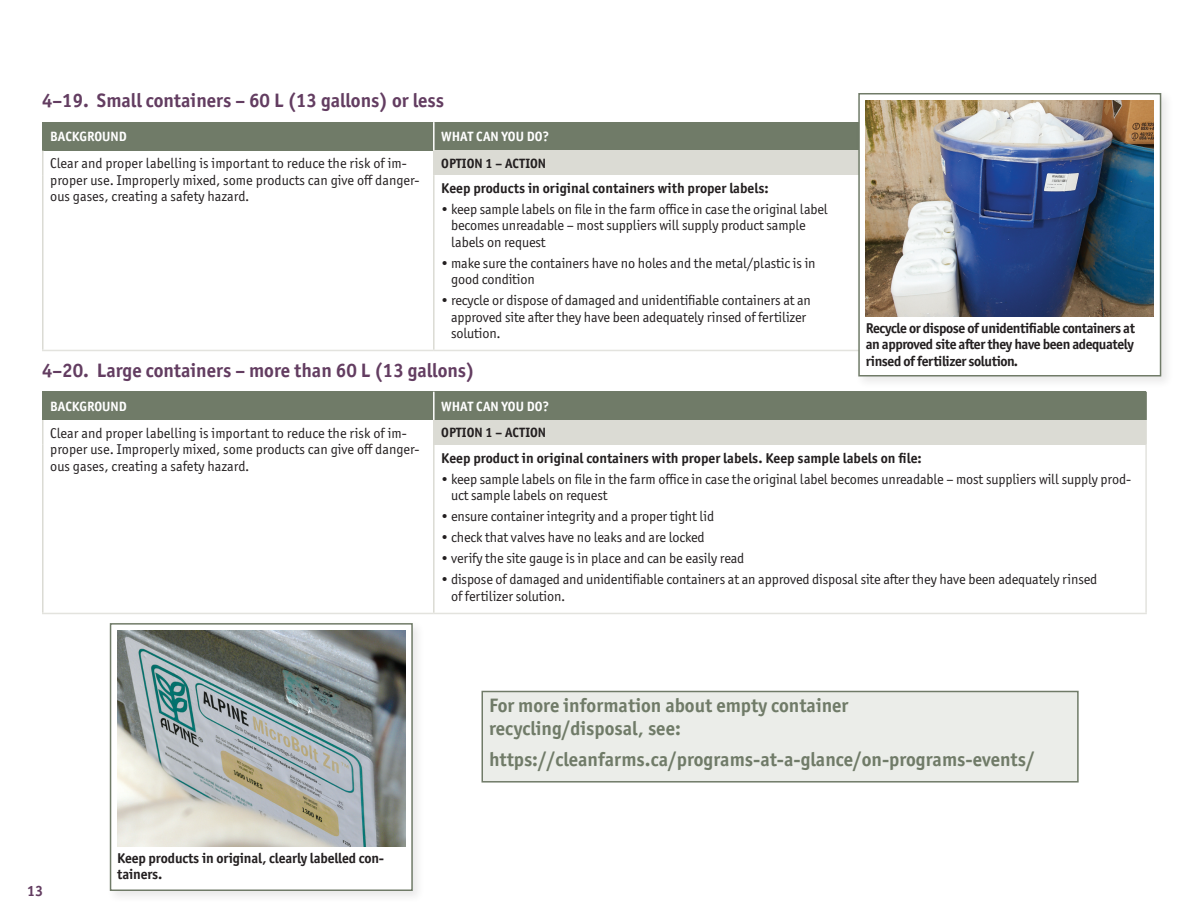
<style>
.page{position:relative;width:1188px;height:918px;background:#fff}
.page>*{position:absolute;margin:0;border:0;box-sizing:border-box;transform-origin:0 0}
.t1{font:700 19.5px/22.5px "Officina Sans ITC Pro";color:#707b68}
.t2{font:700 19.5px "Officina Sans ITC Pro";color:#633d61}
.t3{font:700 15px "Officina Sans ITC Pro";color:#633d61}
.t4{font:14.25px/16.5px "Officina Sans ITC Pro";letter-spacing:-.01em;color:#231f20}
.t5{font:700 14.25px/16.5px "Officina Sans ITC Pro";color:#231f20}
.t6{font:700 13.5px "Officina Sans ITC Pro";color:#fff}
.t7{font:700 13.5px "Officina Sans ITC Pro";color:#231f20}
</style>
<div class="page">
<div style="left:43px;top:122px;width:391px;height:28px;background:#707b68"></div>
<div style="left:434px;top:122px;width:712px;height:28px;background:#707b68"></div>
<div style="left:434px;top:150px;width:712px;height:25px;background:#dbdbd4"></div>
<hr style="left:42px;top:150px;width:2px;height:25px;background:#dbdbd4">
<hr style="left:42px;top:175px;width:2px;height:175px;background:#dbdbd4">
<hr style="left:433px;top:150px;width:2px;height:25px;background:#dbdbd4">
<hr style="left:42px;top:350px;width:392px;height:1px;background:#e3e3de">
<hr style="left:433px;top:175px;width:2px;height:175px;background:#dbdbd4">
<hr style="left:434px;top:350px;width:713px;height:1px;background:#e3e3de">
<hr style="left:42px;top:122px;width:2px;height:28px;background:#707b68">
<hr style="left:433px;top:122px;width:2px;height:28px;background:#fff">
<div style="left:43px;top:392px;width:391px;height:28px;background:#707b68"></div>
<div style="left:434px;top:392px;width:712px;height:28px;background:#707b68"></div>
<div style="left:434px;top:420px;width:712px;height:25px;background:#dbdbd4"></div>
<hr style="left:1145px;top:392px;width:2px;height:28px;background:#707b68">
<hr style="left:42px;top:420px;width:2px;height:25px;background:#dbdbd4">
<hr style="left:42px;top:445px;width:2px;height:168px;background:#dbdbd4">
<hr style="left:433px;top:420px;width:2px;height:25px;background:#dbdbd4">
<hr style="left:1145px;top:420px;width:2px;height:25px;background:#dbdbd4">
<hr style="left:42px;top:613px;width:392px;height:1px;background:#e3e3de">
<hr style="left:433px;top:445px;width:2px;height:168px;background:#dbdbd4">
<hr style="left:1145px;top:445px;width:2px;height:168px;background:#e3e3de">
<hr style="left:434px;top:613px;width:713px;height:1px;background:#e3e3de">
<hr style="left:42px;top:392px;width:2px;height:28px;background:#707b68">
<hr style="left:433px;top:392px;width:2px;height:28px;background:#fff">
<div style="left:482px;top:692px;width:596px;height:90px;background:#ebede9"></div>
<div style="left:482px;top:691px;width:597px;height:92px;border:2px solid #707b68"></div>
<div style="left:106px;top:619px;width:319px;height:285px;background:#f8f8f8"></div>
<div style="left:110px;top:623px;width:303px;height:268px;background:#fff;border:2px solid #707b68"></div>
<img style="left:117px;top:631px;width:288px;height:216px">
<div style="left:855px;top:89px;width:319px;height:300px;background:#f8f8f8"></div>
<div style="left:858px;top:93px;width:303px;height:283px;background:#fff;border:2px solid #707b68"></div>
<img style="left:866px;top:100px;width:288px;height:216px">
<h1 class="t2" style="left:42px;top:88px;width:404px">4–19. Small containers – 60 L (13 gallons) or less</h1>
<p class="t6" style="left:50px;top:128px;width:78px">BACKGROUND</p>
<p class="t6" style="left:441px;top:128px;width:109px">WHAT CAN YOU DO?</p>
<p class="t4" style="left:50px;top:155px;width:371px">Clear and proper labelling is important to reduce the risk of im&shy;proper use. Improperly mixed, some products can give off danger&shy;ous gases, creating a safety hazard.</p>
<p class="t7" style="left:441px;top:155px;width:106px">OPTION 1 – ACTION</p>
<p class="t5" style="left:441px;top:180px;width:329px">Keep products in original containers with proper labels:</p>
<p class="t4" style="left:451px;top:201px;width:378px;text-indent:-10px">• keep sample labels on file in the farm office in case the original label becomes unreadable – most suppliers will supply product sample labels on request</p>
<p class="t4" style="left:451px;top:255px;width:366px;text-indent:-10px">• make sure the containers have no holes and the metal/plastic is in good condition</p>
<p class="t4" style="left:451px;top:292px;width:361px;text-indent:-10px">• recycle or dispose of damaged and unidentifiable containers at an approved site after they have been adequately rinsed of fertilizer solution.</p>
<h1 class="t2" style="left:42px;top:358px;width:434px">4–20. Large containers – more than 60 L (13 gallons)</h1>
<p class="t6" style="left:50px;top:398px;width:78px">BACKGROUND</p>
<p class="t6" style="left:441px;top:398px;width:109px">WHAT CAN YOU DO?</p>
<p class="t4" style="left:50px;top:425px;width:371px">Clear and proper labelling is important to reduce the risk of im&shy;proper use. Improperly mixed, some products can give off danger&shy;ous gases, creating a safety hazard.</p>
<p class="t7" style="left:441px;top:424px;width:106px">OPTION 1 – ACTION</p>
<p class="t5" style="left:866px;top:320px;width:271px;text-align:justify">Recycle or dispose of unidentifiable containers at an approved site after they have been adequately rinsed of fertilizer solution.</p>
<p class="t5" style="left:441px;top:449px;width:482px">Keep product in original containers with proper labels. Keep sample labels on file:</p>
<p class="t4" style="left:451px;top:470px;width:681px;text-indent:-10px">• keep sample labels on file in the farm office in case the original label becomes unreadable – most suppliers will supply prod&shy;uct sample labels on request</p>
<p class="t4" style="left:441px;top:508px;width:274px">• ensure container integrity and a proper tight lid</p>
<p class="t4" style="left:441px;top:529px;width:265px">• check that valves have no leaks and are locked</p>
<p class="t4" style="left:441px;top:550px;width:305px">• verify the site gauge is in place and can be easily read</p>
<p class="t4" style="left:451px;top:571px;width:648px;text-indent:-10px">• dispose of damaged and unidentifiable containers at an approved disposal site after they have been adequately rinsed of fertilizer solution.</p>
<p class="t3" style="left:27px;top:882px;width:18px">13</p>
<p class="t5" style="left:117px;top:850px;width:268px">Keep products in original, clearly labelled con&shy;tainers.</p>
<h1 class="t1" style="left:489px;top:694px;width:361px">For more information about empty container recycling/disposal, see:</h1>
<h1 class="t1" style="left:489px;top:748px;width:547px">https://cleanfarms.ca/programs-at-a-glance/on-programs-events/</h1>
</div>
